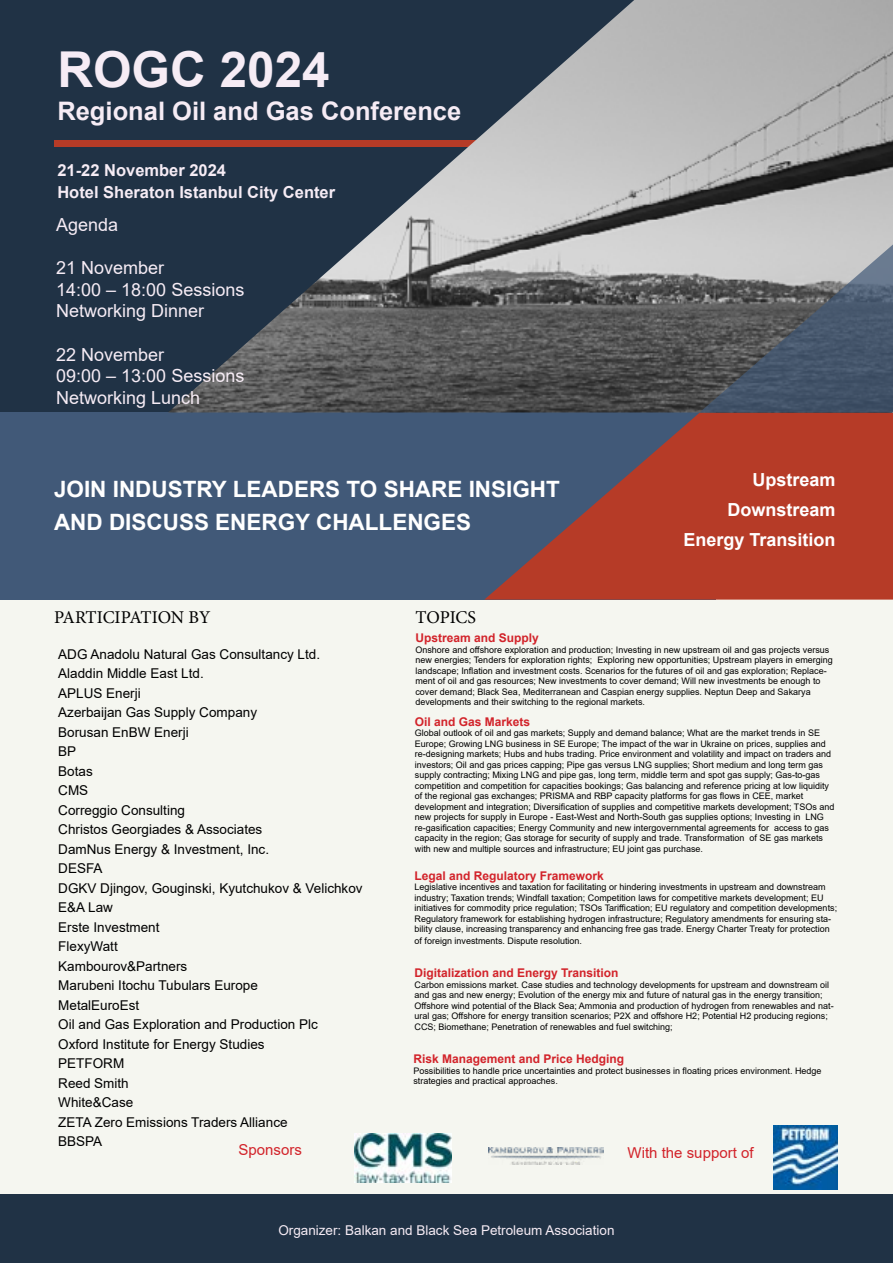
<style>
.page{position:relative;width:893px;height:1263px;background:#fff}
.page>*{position:absolute;margin:0;border:0;box-sizing:border-box;transform-origin:0 0}
.t1{font:700 49.5px "Arial";color:#f6ecf5}
.t2{font:700 25.5px "Arial";color:#f6ecf5}
.t3{font:700 22.5px/33px "Arial";color:#fff}
.t4{font:18px/21.6px "Arial";color:#f6ecf5}
.t5{font:700 18px/30px "Arial";color:#fff;text-align:right}
.t6{font:18px "Minion Pro";letter-spacing:-.01em;color:#000}
.t7{font:700 16.5px/22.5px "Arial";color:#f6ecf5}
.t8{font:15px "Arial";color:#d2232a}
.t9{font:13.5px/19.5px "Arial";color:#000}
.t10{font:13.5px "Arial";color:#f6ecf5}
.t11{font:700 12px "Arial";color:#d2232a}
.t12{font:9px/10.5px "Arial";color:#000}
</style>
<div class="page">
<div style="left:1px;top:564px;width:892px;height:691px;background:#f5f6f0"></div>
<div style="left:0;top:0;width:892px;height:467px;background:#203245"></div>
<div style="left:0;top:1195px;width:893px;height:68px;background:#203245"></div>
<div style="left:0;top:412px;width:715px;height:188px;background:#415978"></div>
<svg style="left:484px;top:412px;width:409px;height:188px;fill:#b63b27"></svg>
<div style="left:54px;top:140px;width:827px;height:7px;background:#b63b27"></div>
<img style="left:169px;top:0;width:724px;height:412px">
<svg style="left:699px;top:225px;width:194px;height:187px;background:#717882"></svg>
<img style="left:354px;top:1133px;width:98px;height:50px">
<img style="left:774px;top:1125px;width:64px;height:64px">
<img style="left:488px;top:1148px;width:115px;height:17px">
<h1 class="t1" style="left:57px;top:35px;width:274px">ROGC 2024</h1>
<h2 class="t2" style="left:57px;top:93px;width:405px">Regional Oil and Gas Conference</h2>
<h3 class="t7" style="left:57px;top:159px;width:279px">21-22 November 2024<br>Hotel Sheraton Istanbul City Center</h3>
<h3 class="t4" style="left:56px;top:214px;width:64px">Agenda</h3>
<h3 class="t4" style="left:56px;top:257px;width:190px">21 November<br>14:00 – 18:00 Sessions<br>Networking Dinner</h3>
<h3 class="t4" style="left:56px;top:343px;width:190px">22 November<br>09:00 – 13:00 Sessions<br>Networking Lunch</h3>
<h3 class="t3" style="left:54px;top:473px;width:507px">JOIN INDUSTRY LEADERS TO SHARE INSIGHT<br>AND DISCUSS ENERGY CHALLENGES</h3>
<h3 class="t5" style="left:683px;top:465px;width:154px">Upstream<br>Downstream<br>Energy Transition</h3>
<h3 class="t6" style="left:54px;top:605px;width:158px">PARTICIPATION BY</h3>
<p class="t9" style="left:58px;top:644px;width:306px">ADG Anadolu Natural Gas Consultancy Ltd.<br>Aladdin Middle East Ltd.<br>APLUS Enerji<br>Azerbaijan Gas Supply Company<br>Borusan EnBW Enerji<br>BP<br>Botas<br>CMS<br>Correggio Consulting<br>Christos Georgiades &amp; Associates<br>DamNus Energy &amp; Investment, Inc.<br>DESFA<br>DGKV Djingov, Gouginski, Kyutchukov &amp; Velichkov<br>E&amp;A Law<br>Erste Investment<br>FlexyWatt<br>Kambourov&amp;Partners<br>Marubeni Itochu Tubulars Europe<br>MetalEuroEst<br>Oil and Gas Exploration and Production Plc<br>Oxford Institute for Energy Studies<br>PETFORM<br>Reed Smith<br>White&amp;Case<br>ZETA Zero Emissions Traders Alliance<br>BBSPA</p>
<h3 class="t6" style="left:415px;top:605px;width:62px">TOPICS</h3>
<h3 class="t11" style="left:415px;top:629px;width:125px">Upstream and Supply</h3>
<p class="t12" style="left:415px;top:644px;width:419px">Onshore and offshore exploration and production; Investing in new upstream oil and gas projects versus new energies; Tenders for exploration rights; Exploring new opportunities; Upstream players in emerging landscape; Inflation and investment costs. Scenarios for the futures of oil and gas exploration; Replace&shy;ment of oil and gas resources; New investments to cover demand; Will new investments be enough to cover demand; Black Sea, Mediterranean and Caspian energy supplies. Neptun Deep and Sakarya developments and their switching to the regional markets.</p>
<h3 class="t11" style="left:415px;top:713px;width:117px">Oil and Gas Markets</h3>
<p class="t12" style="left:415px;top:727px;width:421px">Global outlook of oil and gas markets; Supply and demand balance; What are the market trends in SE Europe; Growing LNG business in SE Europe; The impact of the war in Ukraine on prices, supplies and re-designing markets; Hubs and hubs trading. Price environment and volatility and impact on traders and investors; Oil and gas prices capping; Pipe gas versus LNG supplies; Short medium and long term gas supply contracting; Mixing LNG and pipe gas, long term, middle term and spot gas supply; Gas-to-gas competition and competition for capacities bookings; Gas balancing and reference pricing at low liquidity of the regional gas exchanges; PRISMA and RBP capacity platforms for gas flows in CEE, market development and integration; Diversification of supplies and competitive markets development; TSOs and new projects for supply in Europe - East-West and North-South gas supplies options; Investing in LNG re-gasification capacities; Energy Community and new intergovernmental agreements for access to gas capacity in the region; Gas storage for security of supply and trade. Transformation of SE gas markets with new and multiple sources and infrastructure; EU joint gas purchase.</p>
<h3 class="t11" style="left:414px;top:867px;width:191px">Legal and Regulatory Framework</h3>
<p class="t12" style="left:414px;top:882px;width:424px">Legislative incentives and taxation for facilitating or hindering investments in upstream and downstream industry; Taxation trends; Windfall taxation; Competition laws for competitive markets development; EU initiatives for commodity price regulation; TSOs Tariffication; EU regulatory and competition developments; Regulatory framework for establishing hydrogen infrastructure; Regulatory amendments for ensuring sta&shy;bility clause, increasing transparency and enhancing free gas trade. Energy Charter Treaty for protection</p>
<p class="t12" style="left:414px;top:936px;width:169px">of foreign investments. Dispute resolution.</p>
<h3 class="t11" style="left:415px;top:964px;width:206px">Digitalization and Energy Transition</h3>
<p class="t12" style="left:415px;top:979px;width:421px">Carbon emissions market. Case studies and technology developments for upstream and downstream oil and gas and new energy; Evolution of the energy mix and future of natural gas in the energy transition; Offshore wind potential of the Black Sea; Ammonia and production of hydrogen from renewables and nat&shy;ural gas; Offshore for energy transition scenarios; P2X and offshore H2; Potential H2 producing regions; CCS; Biomethane; Penetration of renewables and fuel switching;</p>
<h3 class="t11" style="left:413px;top:1050px;width:212px">Risk Management and Price Hedging</h3>
<p class="t12" style="left:413px;top:1065px;width:410px">Possibilities to handle price uncertainties and protect businesses in floating prices environment. Hedge strategies and practical approaches.</p>
<h3 class="t8" style="left:239px;top:1139px;width:65px">Sponsors</h3>
<h3 class="t8" style="left:628px;top:1142px;width:127px">With the support of</h3>
<h3 class="t10" style="left:278px;top:1221px;width:338px">Organizer: Balkan and Black Sea Petroleum Association</h3>
</div>
